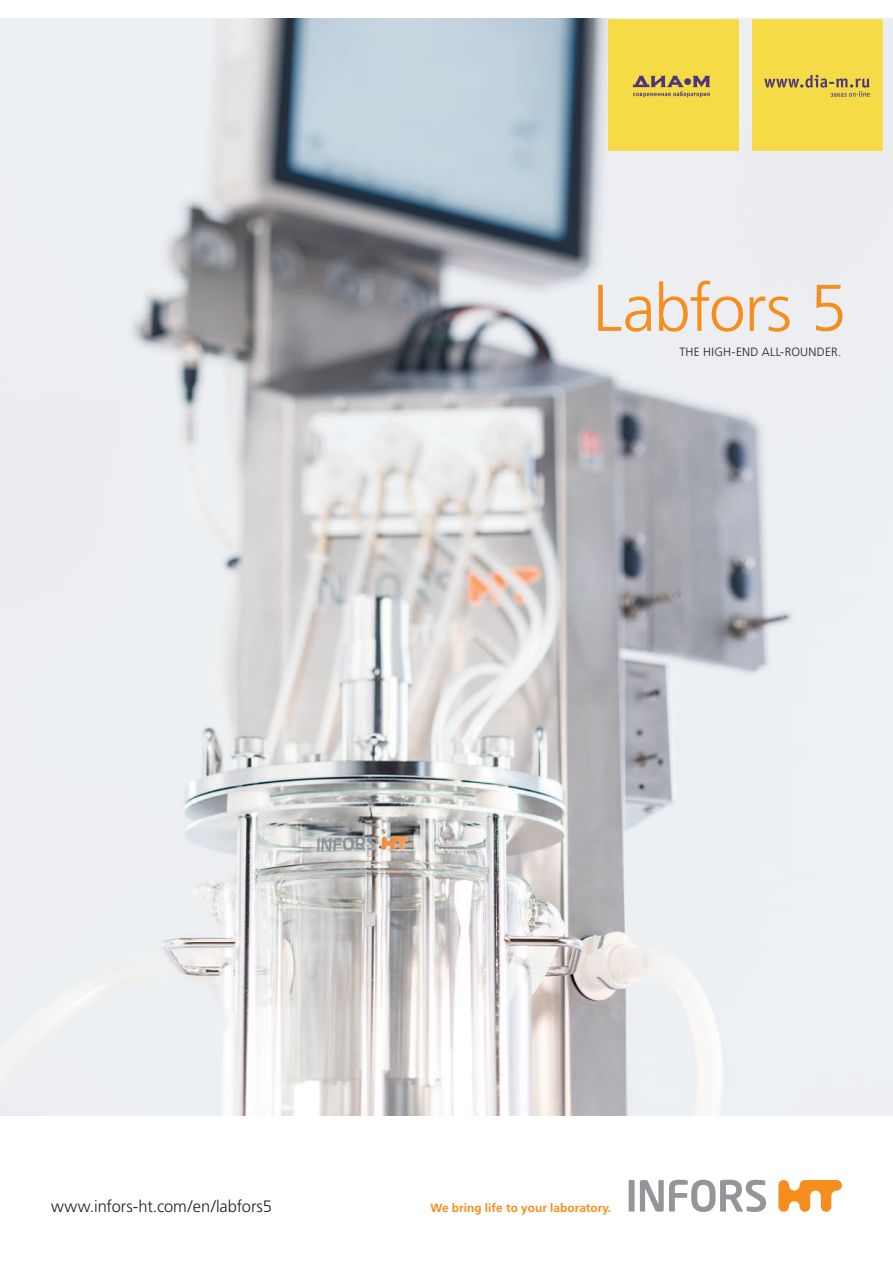
<style>
.page{position:relative;width:893px;height:1263px;background:#fff}
.page>*{position:absolute;margin:0;border:0;box-sizing:border-box;transform-origin:0 0}
.t1{font:300 66px "Frutiger";letter-spacing:-.02em;color:#f68e1e}
.t2{font:300 16.5px "Frutiger";letter-spacing:-.01em;color:#231f20}
.t3{font:700 12px "Frutiger";color:#f68e1e}
.t4{font:300 12px "Frutiger";letter-spacing:.02em;color:#231f20}
</style>
<div class="page">
<img style="left:1px;top:18px;width:892px;height:1097px">
<div style="left:629px;top:1180px;width:6px;height:31px;background:#939598"></div>
<svg style="left:640px;top:1180px;width:126px;height:32px"></svg>
<svg style="left:778px;top:1180px;width:64px;height:32px"></svg>
<img style="left:608px;top:20px;width:275px;height:131px">
<h1 class="t1" style="left:593px;top:271px;width:255px">Labfors 5</h1>
<p class="t4" style="left:679px;top:345px;width:164px">THE HIGH-END ALL-ROUNDER.</p>
<p class="t2" style="left:51px;top:1197px;width:223px">www.infors-ht.com/en/labfors5</p>
<p class="t3" style="left:430px;top:1201px;width:182px">We bring life to your laboratory.</p>
</div>
